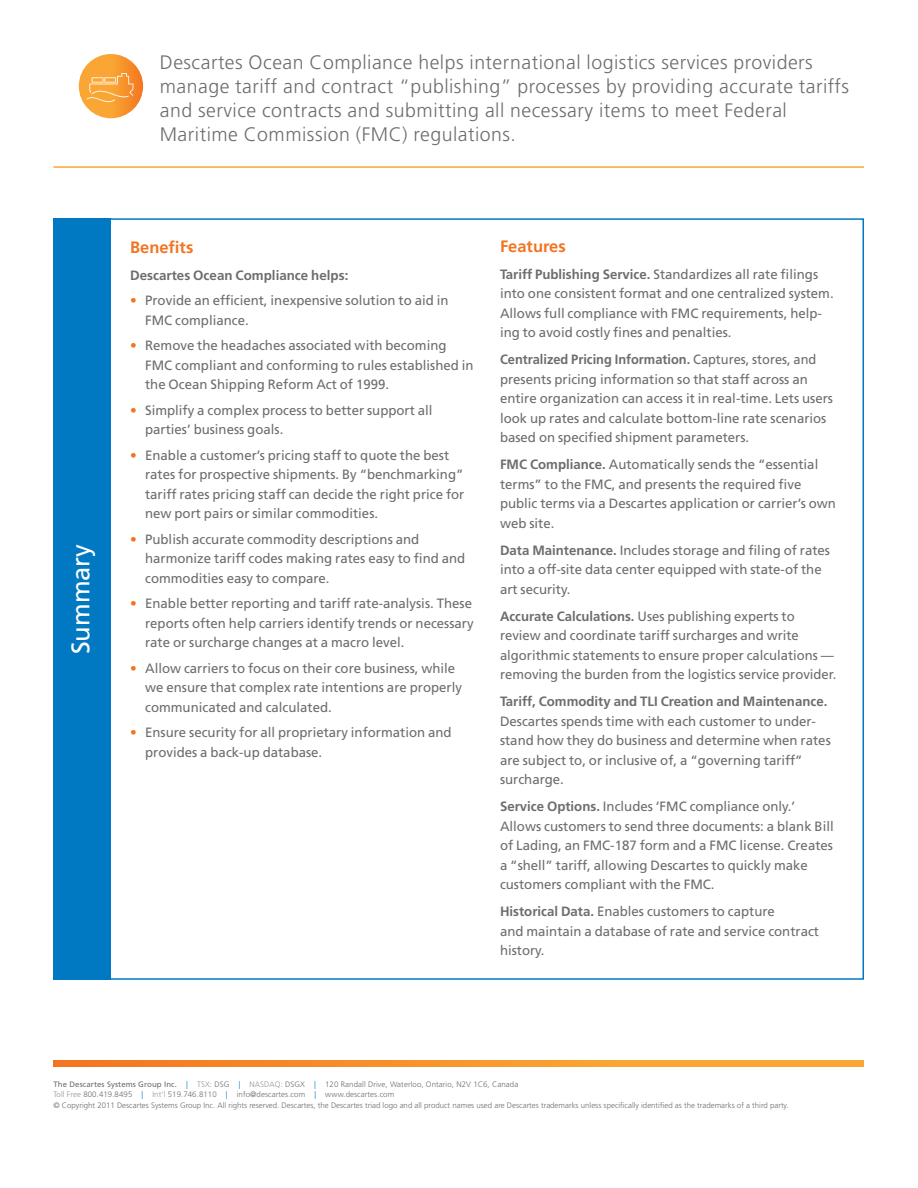
<style>
.page{position:relative;width:918px;height:1188px;background:#fff}
.page>*{position:absolute;margin:0;border:0;box-sizing:border-box;transform-origin:0 0}
.Body_Copy{font:25.5px "Frutiger LT Std";color:#fff}
.t1{font:300 19.5px/24px "Frutiger LT Std";letter-spacing:.025em;color:#6c6d70}
.Box_Copy{font:700 16.5px "Frutiger LT Std";color:#f47321}
.Body_Copy-2{font:13.5px/19.5px "Frutiger LT Std";color:#6c6d70}
.t2{font:700 13.5px "Frutiger LT Std";color:#6c6d70;scale:.95 1}
.t3{font:700 13.5px "Frutiger LT Std";color:#6c6d70}
.t4{font:300 7.8px "Frutiger LT Std";color:#6c6d70}
.s1{color:#f47321}
.s2{font-weight:700}
.s3{font-weight:400}
.s4{color:#0079c2}
.s5{color:#939598}
</style>
<div class="page">
<svg style="left:53px;top:1060px;width:810px;height:6px;background:#f7942c"></svg>
<hr style="left:53px;top:166px;width:811px;height:2px;background:#faa633">
<div style="left:53px;top:218px;width:58px;height:762px;background:#0079c2"></div>
<svg style="left:79px;top:54px;width:64px;height:64px;background:#f89b31"></svg>
<svg style="left:86px;top:73px;width:47px;height:29px"></svg>
<p class="t1" style="left:160px;top:50px;width:691px">Descartes Ocean Compliance helps international logistics services providers manage tariff and contract “publishing” processes by providing accurate tariffs and service contracts and submitting all necessary items to meet Federal Maritime Commission (FMC) regulations.</p>
<p class="Body_Copy" style="left:66px;top:654px;width:112px;rotate:-90deg">Summary</p>
<p class="Box_Copy" style="left:130px;top:237px;width:65px">Benefits</p>
<p class="t3" style="left:130px;top:267px;width:220px">Descartes Ocean Compliance helps:</p>
<p class="Body_Copy-2" style="left:145px;top:291px;width:305px;text-indent:-15px"><span class="s1">•</span> Provide an efficient, inexpensive solution to aid in<br>FMC compliance.</p>
<p class="Body_Copy-2" style="left:145px;top:336px;width:330px;text-indent:-15px"><span class="s1">•</span> Remove the headaches associated with becoming<br>FMC compliant and conforming to rules established in</p>
<p class="Body_Copy-2" style="left:145px;top:375px;width:246px">the Ocean Shipping Reform Act of 1999.</p>
<p class="Body_Copy-2" style="left:145px;top:400px;width:289px;text-indent:-15px"><span class="s1">•</span> Simplify a complex process to better support all parties’ business goals.</p>
<p class="Body_Copy-2" style="left:145px;top:445px;width:321px;text-indent:-15px"><span class="s1">•</span> Enable a customer’s pricing staff to quote the best rates for prospective shipments. By “benchmarking” tariff rates pricing staff can decide the right price for new port pairs or similar commodities.</p>
<p class="Body_Copy-2" style="left:145px;top:529px;width:322px;text-indent:-15px"><span class="s1">•</span> Publish accurate commodity descriptions and harmonize tariff codes making rates easy to find and commodities easy to compare.</p>
<p class="Body_Copy-2" style="left:130px;top:594px;width:345px;text-align:right"><span class="s1">•</span> Enable better reporting and tariff rate-analysis. These reports often help carriers identify trends or necessary</p>
<p class="Body_Copy-2" style="left:145px;top:633px;width:261px">rate or surcharge changes at a macro level.</p>
<p class="Body_Copy-2" style="left:145px;top:658px;width:318px;text-indent:-15px"><span class="s1">•</span> Allow carriers to focus on their core business, while we ensure that complex rate intentions are properly communicated and calculated.</p>
<p class="Body_Copy-2" style="left:145px;top:723px;width:308px;text-indent:-15px"><span class="s1">•</span> Ensure security for all proprietary information and provides a back-up database.</p>
<p class="Box_Copy" style="left:500px;top:236px;width:67px">Features</p>
<p class="Body_Copy-2" style="left:500px;top:264px;width:335px"><span class="s2">Tariff Publishing Service.</span> Standardizes all rate filings into one consistent format and one centralized system.</p>
<p class="Body_Copy-2" style="left:500px;top:303px;width:323px">Allows full compliance with FMC requirements, help&shy;ing to avoid costly fines and penalties.</p>
<p class="t2" style="left:500px;top:352px;width:335px">Centralized Pricing Information. <span class="s3">Captures, stores, and</span></p>
<p class="Body_Copy-2" style="left:500px;top:369px;width:335px">presents pricing information so that staff across an entire organization can access it in real-time. Lets users look up rates and calculate bottom-line rate scenarios based on specified shipment parameters.</p>
<p class="Body_Copy-2" style="left:500px;top:455px;width:320px"><span class="s2">FMC Compliance.</span> Automatically sends the “essential</p>
<p class="Body_Copy-2" style="left:500px;top:474px;width:337px">terms” to the FMC, and presents the required five public terms via a Descartes application or carrier’s own web site.</p>
<p class="Body_Copy-2" style="left:500px;top:540px;width:332px"><span class="s2">Data Maintenance.</span> Includes storage and filing of rates into a off-site data center equipped with state-of the art security.</p>
<p class="Body_Copy-2" style="left:500px;top:606px;width:338px"><span class="s2">Accurate Calculations.</span> Uses publishing experts to review and coordinate tariff surcharges and write algorithmic statements to ensure proper calculations — removing the burden from the logistics service provider.</p>
<p class="Body_Copy-2" style="left:500px;top:692px;width:332px"><span class="s2">Tariff, Commodity and TLI Creation and Maintenance.<br></span>Descartes spends time with each customer to under&shy;stand how they do business and determine when rates are subject to, or inclusive of, a “governing tariff” surcharge.</p>
<p class="Body_Copy-2" style="left:500px;top:797px;width:335px"><span class="s2">Service Options.</span> Includes ‘FMC compliance only.’ Allows customers to send three documents: a blank Bill of Lading, an FMC-187 form and a FMC license. Creates a “shell” tariff, allowing Descartes to quickly make</p>
<p class="Body_Copy-2" style="left:500px;top:875px;width:216px">customers compliant with the FMC.</p>
<p class="Body_Copy-2" style="left:500px;top:902px;width:321px"><span class="s2">Historical Data.</span> Enables customers to capture<br>and maintain a database of rate and service contract history.</p>
<p class="t4" style="left:53px;top:1080px;width:466px"><span class="s3">The Descartes Systems Group Inc.</span> <span class="s4">|</span> <span class="s5">TSX</span>: DSG <span class="s4">|</span> <span class="s5">NASDAQ:</span> DSGX <span class="s4">|</span> 120 Randall Drive, Waterloo, Ontario, N2V 1C6, Canada</p>
<p class="t4" style="left:53px;top:1090px;width:342px"><span class="s5">Toll Free</span> 800.419.8495 <span class="s4">|</span> <span class="s5">Int‘l</span> 519.746.8110 <span class="s4">|</span> info@descartes.com <span class="s4">|</span> www.descartes.com</p>
<p class="t4" style="left:53px;top:1101px;width:737px">© Copyright 2011 Descartes Systems Group Inc. All rights reserved. Descartes, the Descartes triad logo and all product names used are Descartes trademarks unless specifically identified as the trademarks of a third party.</p>
</div>
